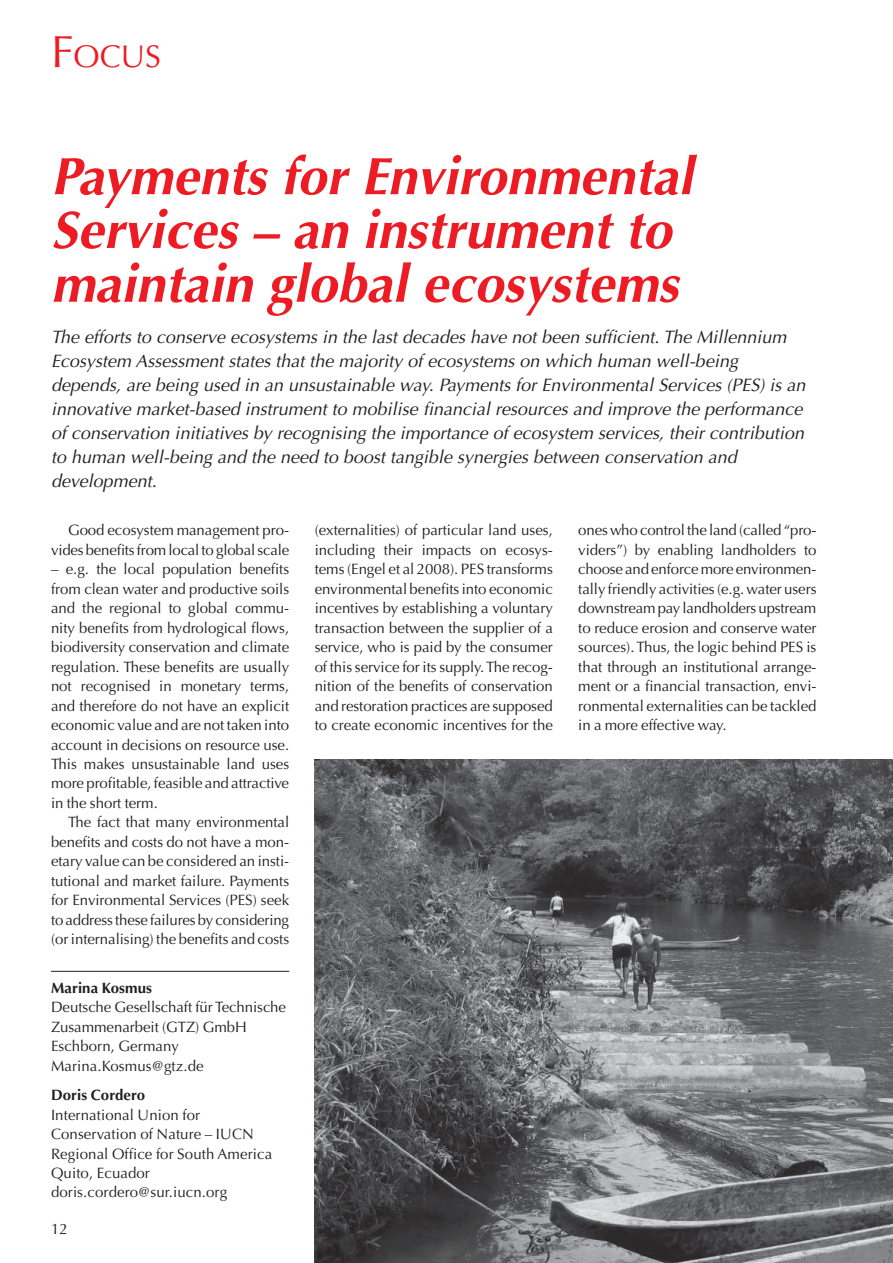
<style>
.page{position:relative;width:893px;height:1263px;background:#fff}
.page>*{position:absolute;margin:0;border:0;box-sizing:border-box;transform-origin:0 0}
.t1{font:italic 700 52.5px/53.7px "Optima";color:#ed1c24}
.t2{font:31.5px "Optima";color:#ed1c24}
.t3{font:italic 18px/24px "Optima";color:#231f20}
.t4{font:15px/19.5px "Optima";letter-spacing:-.005em;color:#231f20;text-align:justify}
.t5{font:700 15px "Optima";letter-spacing:.005em;color:#231f20}
.s1{font-size:45px}
</style>
<div class="page">
<hr style="left:51px;top:971px;width:238px;height:1px;background:#231f20">
<img style="left:315px;top:759px;width:578px;height:504px">
<h2 class="t2" style="left:51px;top:43px;width:112px"><span class="s1">F</span>OCUS</h2>
<h1 class="t1" style="left:51px;top:155px;width:643px">Payments for Environmental<br>Services – an instrument to maintain global ecosystems</h1>
<p class="t3" style="left:51px;top:326px;width:756px">The efforts to conserve ecosystems in the last decades have not been sufficient. The Millennium Ecosystem Assessment states that the majority of ecosystems on which human well-being depends, are being used in an unsustainable way. Payments for Environmental Services (PES) is an innovative market-based instrument to mobilise financial resources and improve the performance of conservation initiatives by recognising the importance of ecosystem services, their contribution to human well-being and the need to boost tangible synergies between conservation and development.</p>
<p class="t4" style="left:51px;top:522px;width:240px;text-align:right">Good ecosystem management pro&shy;vides benefits from local to global scale</p>
<p class="t4" style="left:51px;top:561px;width:240px">– e.g. the local population benefits from clean water and productive soils and the regional to global commu&shy;nity benefits from hydrological flows, biodiversity conservation and climate regulation. These benefits are usually not recognised in monetary terms, and therefore do not have an explicit economic value and are not taken into account in decisions on resource use.<br>This makes unsustainable land uses more profitable, feasible and attractive in the short term.</p>
<p class="t4" style="left:51px;top:814px;width:240px;text-indent:17px">The fact that many environmental benefits and costs do not have a mon&shy;etary value can be considered an insti&shy;tutional and market failure. Payments for Environmental Services (PES) seek to address these failures by considering (or internalising) the benefits and costs</p>
<p class="t5" style="left:51px;top:982px;width:103px">Marina Kosmus</p>
<p class="t4" style="left:51px;top:999px;width:236px;text-align:left">Deutsche Gesellschaft für Technische<br>Zusammenarbeit (GTZ) GmbH<br>Eschborn, Germany<br>Marina.Kosmus@gtz.de</p>
<p class="t5" style="left:51px;top:1089px;width:96px">Doris Cordero</p>
<p class="t4" style="left:51px;top:1106px;width:223px;text-align:left">International Union for<br>Conservation of Nature – IUCN<br>Regional Office for South America<br>Quito, Ecuador doris.cordero@sur.iucn.org</p>
<p class="t4" style="left:51px;top:1220px;width:18px">12</p>
<p class="t4" style="left:315px;top:522px;width:240px">(externalities) of particular land uses, including their impacts on ecosys&shy;tems (Engel et al 2008). PES transforms environmental benefits into economic incentives by establishing a voluntary transaction between the supplier of a service, who is paid by the consumer of this service for its supply. The recog&shy;nition of the benefits of conservation and restoration practices are supposed to create economic incentives for the</p>
<p class="t4" style="left:578px;top:522px;width:240px">ones who control the land (called “pro&shy;viders”) by enabling landholders to choose and enforce more environmen&shy;tally friendly activities (e.g. water users downstream pay landholders upstream to reduce erosion and conserve water sources). Thus, the logic behind PES is that through an institutional arrange&shy;ment or a financial transaction, envi&shy;ronmental externalities can be tackled in a more effective way.</p>
</div>
